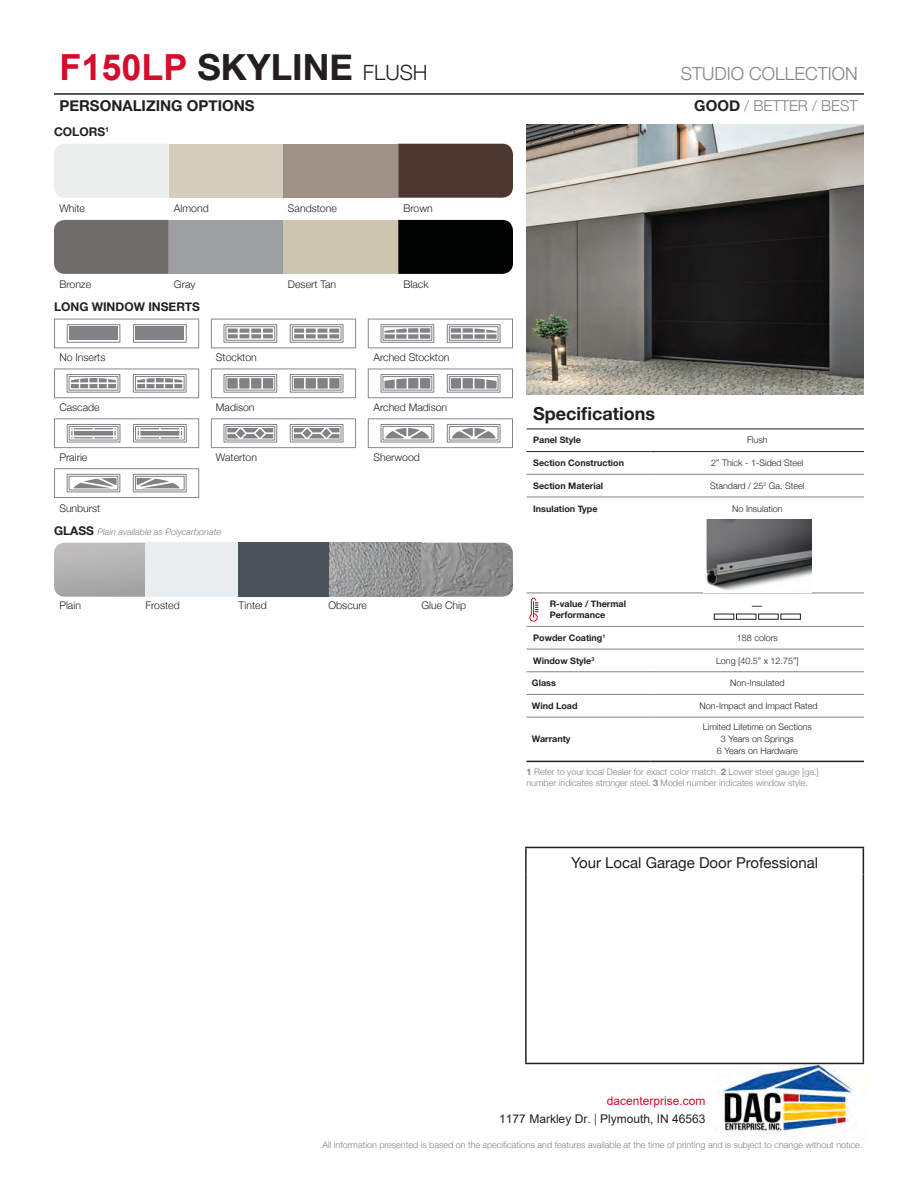
<style>
.page{position:relative;width:918px;height:1188px;background:#fff}
.page>*{position:absolute;margin:0;border:0;box-sizing:border-box;transform-origin:0 0}
.t1{font:700 36px "Helvetica Neue";color:#231f20}
.t2{font:300 18px "Helvetica Neue";color:#808285}
.t3{font:700 18px "Helvetica Neue";color:#231f20}
.t4{font:15px "Helvetica Neue";color:#231f20}
.t5{font:700 15px "Helvetica Neue";color:#231f20}
.t6{font:300 15px "Helvetica Neue";color:#808285}
.t7{font:300 13.5px "Helvetica Neue";color:#231f20}
.t8{font:12px/18px "Arial";color:#231f20;text-align:right}
.t9{font:700 12px "Helvetica Neue";color:#231f20}
.t10{font:300 10.5px "Helvetica Neue";color:#231f20}
.t11{font:300 9px/10.8px "Helvetica Neue";color:#808285}
.t12{font:300 9px/12px "Helvetica Neue";color:#231f20;text-align:center}
.t13{font:700 9px/10.8px "Helvetica Neue";color:#231f20}
.t14{font:italic 300 9px "Helvetica Neue";color:#808285}
.s1{font-family:"Arial";color:#d30d2b}
.s2{font-weight:300;font-size:21px}
.s3{font-weight:700;color:#231f20}
.s4{font-weight:700;font-style:normal;font-size:12px;color:#231f20}
.s5{font-weight:700}
.s6{color:#d30d2b}
.s7{font-family:"Helvetica Neue";font-weight:300}
</style>
<div class="page">
<hr style="left:525px;top:847px;width:339px;height:1px;background:#231f20">
<hr style="left:525px;top:848px;width:2px;height:26px;background:#231f20">
<svg style="left:863px;top:848px;width:1px;height:26px"></svg>
<hr style="left:525px;top:874px;width:2px;height:189px;background:#231f20">
<hr style="left:863px;top:874px;width:1px;height:189px;background:#231f20">
<hr style="left:525px;top:1063px;width:339px;height:1px;background:#231f20">
<hr style="left:54px;top:93px;width:810px;height:2px;background:#231f20">
<img style="left:526px;top:124px;width:338px;height:270px">
<svg style="left:526px;top:761px;width:17px;height:1px"></svg>
<hr style="left:543px;top:761px;width:108px;height:1px;background:#231f20">
<hr style="left:651px;top:761px;width:213px;height:1px;background:#231f20">
<svg style="left:526px;top:429px;width:17px;height:1px"></svg>
<hr style="left:543px;top:429px;width:108px;height:1px;background:#231f20">
<hr style="left:651px;top:429px;width:213px;height:1px;background:#231f20">
<svg style="left:526px;top:451px;width:17px;height:1px"></svg>
<hr style="left:543px;top:451px;width:108px;height:1px;background:#231f20">
<hr style="left:651px;top:451px;width:213px;height:1px;background:#231f20">
<svg style="left:526px;top:474px;width:17px;height:1px"></svg>
<hr style="left:543px;top:474px;width:108px;height:1px;background:#808285">
<hr style="left:651px;top:474px;width:213px;height:1px;background:#808285">
<svg style="left:526px;top:497px;width:17px;height:1px"></svg>
<hr style="left:543px;top:497px;width:108px;height:1px;background:#808285">
<hr style="left:651px;top:497px;width:213px;height:1px;background:#808285">
<hr style="left:543px;top:626px;width:108px;height:1px;background:#808285">
<hr style="left:651px;top:626px;width:213px;height:1px;background:#808285">
<svg style="left:526px;top:649px;width:17px;height:1px"></svg>
<hr style="left:543px;top:649px;width:108px;height:1px;background:#808285">
<hr style="left:651px;top:649px;width:213px;height:1px;background:#808285">
<svg style="left:526px;top:671px;width:17px;height:1px"></svg>
<hr style="left:543px;top:671px;width:108px;height:1px;background:#808285">
<hr style="left:651px;top:671px;width:213px;height:1px;background:#808285">
<svg style="left:526px;top:694px;width:17px;height:1px"></svg>
<hr style="left:543px;top:694px;width:108px;height:1px;background:#808285">
<hr style="left:651px;top:694px;width:213px;height:1px;background:#808285">
<svg style="left:526px;top:717px;width:17px;height:1px"></svg>
<hr style="left:543px;top:717px;width:108px;height:1px;background:#808285">
<hr style="left:651px;top:717px;width:213px;height:1px;background:#808285">
<hr style="left:543px;top:593px;width:108px;height:1px;background:#808285">
<hr style="left:651px;top:593px;width:213px;height:1px;background:#808285">
<img style="left:706px;top:520px;width:105px;height:71px">
<svg style="left:526px;top:593px;width:17px;height:34px"></svg>
<div style="left:54px;top:144px;width:115px;height:54px;background:#ebeeed"></div>
<div style="left:169px;top:144px;width:115px;height:54px;background:#d5ccbd"></div>
<div style="left:284px;top:144px;width:114px;height:54px;background:#9e9187"></div>
<div style="left:398px;top:144px;width:115px;height:54px;background:#4a3831"></div>
<div style="left:54px;top:220px;width:115px;height:54px;background:#706c69"></div>
<div style="left:169px;top:220px;width:115px;height:54px;background:#9d9fa3"></div>
<div style="left:284px;top:220px;width:114px;height:54px;background:#cdc5af"></div>
<div style="left:398px;top:220px;width:115px;height:54px;background:#000101"></div>
<svg style="left:54px;top:319px;width:145px;height:29px"></svg>
<div style="left:67px;top:324px;width:53px;height:19px;border:1px solid #818285"></div>
<div style="left:69px;top:327px;width:49px;height:13px;background:#818285"></div>
<div style="left:133px;top:324px;width:54px;height:19px;border:1px solid #818285"></div>
<div style="left:135px;top:327px;width:49px;height:13px;background:#818285"></div>
<svg style="left:368px;top:319px;width:145px;height:29px"></svg>
<svg style="left:211px;top:319px;width:145px;height:29px"></svg>
<svg style="left:211px;top:368px;width:145px;height:30px"></svg>
<div style="left:292px;top:376px;width:49px;height:14px;border:1px solid #818285"></div>
<svg style="left:54px;top:368px;width:145px;height:30px"></svg>
<div style="left:135px;top:376px;width:49px;height:14px;border:1px solid #818285"></div>
<svg style="left:368px;top:368px;width:145px;height:30px"></svg>
<div style="left:449px;top:376px;width:49px;height:14px;border:1px solid #818285"></div>
<svg style="left:211px;top:418px;width:145px;height:30px"></svg>
<div style="left:292px;top:426px;width:49px;height:14px;border:1px solid #818285"></div>
<svg style="left:54px;top:418px;width:145px;height:30px"></svg>
<svg style="left:368px;top:418px;width:145px;height:30px"></svg>
<svg style="left:54px;top:468px;width:145px;height:30px"></svg>
<img style="left:54px;top:543px;width:459px;height:54px">
<img style="left:718px;top:1066px;width:137px;height:70px">
<p class="t1" style="left:59px;top:39px;width:370px"><span class="s1">F150LP</span> SKYLINE <span class="s2">FLUSH</span></p>
<p class="t2" style="left:681px;top:59px;width:179px">STUDIO COLLECTION</p>
<p class="t5" style="left:59px;top:94px;width:197px">PERSONALIZING OPTIONS</p>
<p class="t6" style="left:694px;top:94px;width:165px"><span class="s3">GOOD</span> / BETTER / BEST</p>
<p class="t9" style="left:54px;top:122px;width:57px">COLORS<sup>1</sup></p>
<p class="t10" style="left:59px;top:200px;width:27px">White</p>
<p class="t10" style="left:174px;top:200px;width:36px">Almond</p>
<p class="t10" style="left:288px;top:200px;width:50px">Sandstone</p>
<p class="t10" style="left:403px;top:200px;width:31px">Brown</p>
<p class="t10" style="left:59px;top:276px;width:33px">Bronze</p>
<p class="t10" style="left:174px;top:276px;width:23px">Gray</p>
<p class="t10" style="left:288px;top:276px;width:50px">Desert Tan</p>
<p class="t10" style="left:403px;top:276px;width:27px">Black</p>
<p class="t9" style="left:54px;top:297px;width:148px">LONG WINDOW INSERTS</p>
<p class="t10" style="left:59px;top:349px;width:48px">No Inserts</p>
<p class="t10" style="left:216px;top:349px;width:42px">Stockton</p>
<p class="t10" style="left:373px;top:349px;width:78px">Arched Stockton</p>
<p class="t10" style="left:59px;top:399px;width:42px">Cascade</p>
<p class="t10" style="left:216px;top:399px;width:40px">Madison</p>
<p class="t10" style="left:373px;top:399px;width:75px">Arched Madison</p>
<p class="t10" style="left:59px;top:449px;width:30px">Prairie</p>
<p class="t10" style="left:216px;top:449px;width:43px">Waterton</p>
<p class="t10" style="left:373px;top:449px;width:48px">Sherwood</p>
<p class="t10" style="left:59px;top:500px;width:43px">Sunburst</p>
<p class="t14" style="left:54px;top:525px;width:169px"><span class="s4">GLASS</span> Plain available as Polycarbonate</p>
<p class="t10" style="left:59px;top:597px;width:23px">Plain</p>
<p class="t10" style="left:146px;top:597px;width:36px">Frosted</p>
<p class="t10" style="left:238px;top:597px;width:30px">Tinted</p>
<p class="t10" style="left:328px;top:597px;width:40px">Obscure</p>
<p class="t10" style="left:421px;top:597px;width:46px">Glue Chip</p>
<p class="t3" style="left:533px;top:400px;width:123px">Specifications</p>
<p class="t13" style="left:533px;top:435px;width:49px">Panel Style</p>
<p class="t12" style="left:747px;top:434px;width:22px">Flush</p>
<p class="t13" style="left:533px;top:458px;width:92px">Section Construction</p>
<p class="t12" style="left:711px;top:456px;width:94px">2” Thick - 1-Sided Steel</p>
<p class="t13" style="left:533px;top:480px;width:71px">Section Material</p>
<p class="t12" style="left:710px;top:479px;width:96px">Standard / 25<sup>2</sup> Ga. Steel</p>
<p class="t13" style="left:533px;top:503px;width:66px">Insulation Type</p>
<p class="t12" style="left:732px;top:502px;width:52px">No Insulation</p>
<p class="t13" style="left:550px;top:599px;width:78px">R-value / Thermal<br>Performance</p>
<p class="t7" style="left:751px;top:594px;width:15px">—</p>
<p class="t13" style="left:533px;top:633px;width:74px">Powder Coating<sup>1</sup></p>
<p class="t12" style="left:737px;top:631px;width:43px">188 colors</p>
<p class="t13" style="left:533px;top:655px;width:63px">Window Style<sup>3</sup></p>
<p class="t12" style="left:716px;top:654px;width:84px">Long [40.5” x 12.75”]</p>
<p class="t13" style="left:532px;top:678px;width:25px">Glass</p>
<p class="t12" style="left:730px;top:676px;width:56px">Non-Insulated</p>
<p class="t13" style="left:532px;top:701px;width:47px">Wind Load</p>
<p class="t12" style="left:700px;top:699px;width:120px">Non-Impact and Impact Rated</p>
<p class="t13" style="left:532px;top:734px;width:40px">Warranty</p>
<p class="t12" style="left:703px;top:720px;width:111px">Limited Lifetime on Sections<br>3 Years on Springs<br>6 Years on Hardware</p>
<p class="t11" style="left:526px;top:766px;width:294px"><span class="s5">1</span> Refer to your local Dealer for exact color match. <span class="s5">2</span> Lower steel gauge [ga.] number indicates stronger steel. <span class="s5">3</span> Model number indicates window style.</p>
<h3 class="t4" style="left:571px;top:852px;width:249px">Your Local Garage Door Professional</h3>
<h3 class="t8" style="left:499px;top:1092px;width:208px"><span class="s6">dacenterprise.com<br></span>1177 Markley Dr. <span class="s7">|</span> Plymouth, IN 46563</h3>
<p class="t11" style="left:322px;top:1139px;width:542px">All information presented is based on the specifications and features available at the time of printing and is subject to change without notice.</p>
</div>
